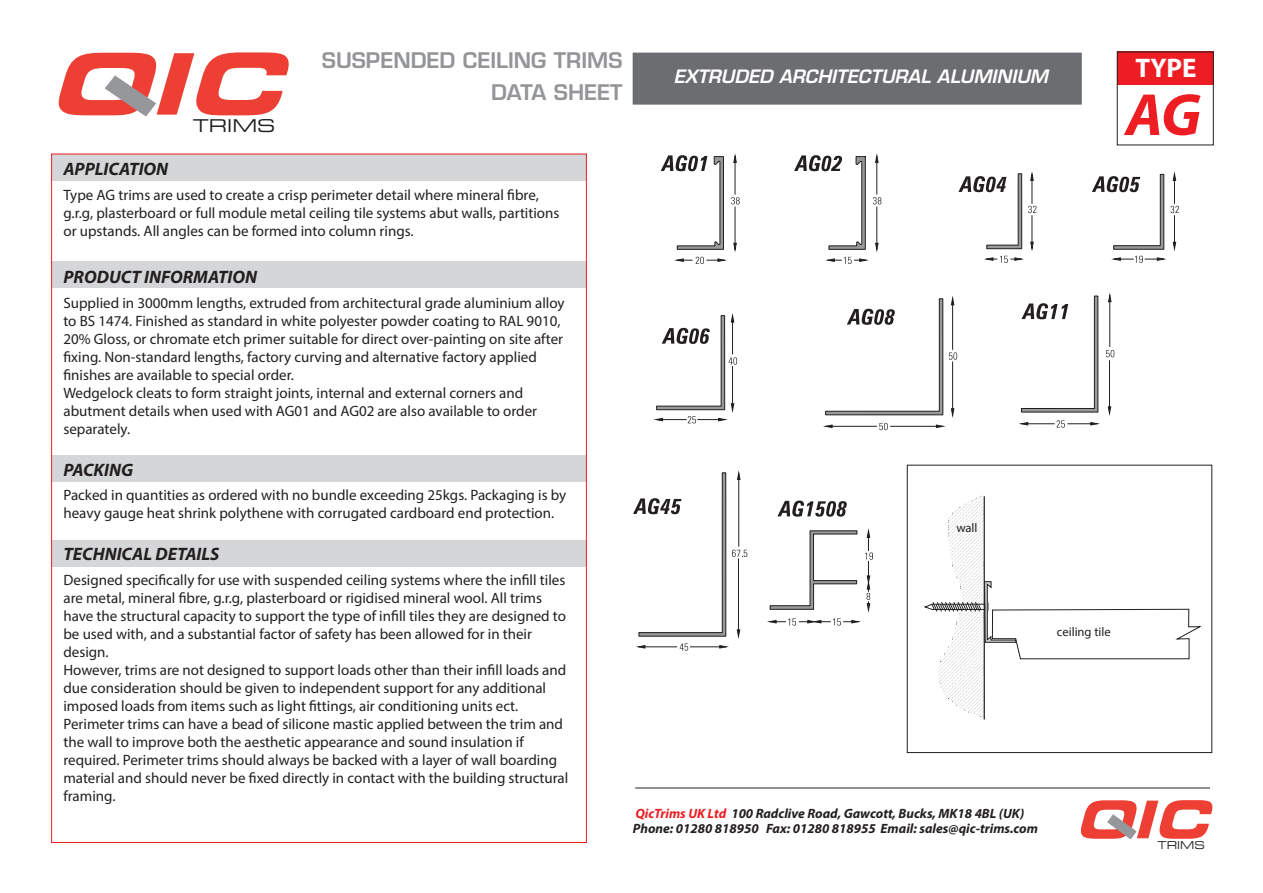
<style>
.page{position:relative;width:1263px;height:893px;background:#fff}
.page>*{position:absolute;margin:0;border:0;box-sizing:border-box;transform-origin:0 0}
.t1{font:italic 700 expanded 84.45px "Square 721 BT";color:#ee3f34;scale:1.07 1}
.t2{font:italic 700 60px "Myriad Pro";color:#ee1d23}
.t3{font:italic 700 expanded 51.75px "Square 721 BT";color:#ee3f34}
.t4{font:700 27px "Myriad Pro";color:#fff}
.t5{font:600 21px/31.2px "Eurostile LT Std";color:#939598;text-align:right}
.t6{font:italic 700 18px "Myriad Pro";color:#231f20}
.t7{font:italic 600 18px "Eurostile LT Std";color:#fff}
.t8{font:expanded 17.55px "Square 721 BT";color:#231f20;scale:1.07 1}
.t9{font:15px/18px "Myriad Pro";color:#231f20}
.t10{font:italic 700 13.5px/15px "Myriad Pro";color:#231f20}
.t11{font:12.6px "Myriad Pro";color:#231f20}
.t12{font:expanded 10.8px "Square 721 BT";color:#231f20}
.s1{color:#ee1d23}
</style>
<div class="page">
<div style="left:52px;top:154px;width:535px;height:27px;background:#d5d6d8"></div>
<div style="left:52px;top:261px;width:535px;height:27px;background:#d5d6d8"></div>
<div style="left:52px;top:455px;width:535px;height:27px;background:#d5d6d8"></div>
<div style="left:52px;top:540px;width:535px;height:27px;background:#d5d6d8"></div>
<div style="left:1117px;top:52px;width:97px;height:33px;background:#ee1d23"></div>
<div style="left:632px;top:52px;width:450px;height:53px;background:#6c6d70"></div>
<div style="left:632px;top:52px;width:451px;height:53px;border:1px solid #fff"></div>
<hr style="left:635px;top:788px;width:575px;height:1px;background:#231f20">
<svg style="left:660px;top:153px;width:222px;height:108px"></svg>
<svg style="left:661px;top:155px;width:63px;height:95px"></svg>
<svg style="left:677px;top:257px;width:47px;height:7px"></svg>
<hr style="left:735px;top:159px;width:1px;height:36px;background:#231f20">
<svg style="left:734px;top:243px;width:2px;height:7px"></svg>
<svg style="left:731px;top:197px;width:9px;height:7px"></svg>
<hr style="left:735px;top:207px;width:1px;height:37px;background:#231f20">
<svg style="left:828px;top:257px;width:38px;height:7px"></svg>
<hr style="left:876px;top:159px;width:1px;height:36px;background:#231f20">
<svg style="left:876px;top:243px;width:2px;height:7px"></svg>
<svg style="left:873px;top:197px;width:8px;height:7px"></svg>
<hr style="left:876px;top:207px;width:1px;height:37px;background:#231f20">
<svg style="left:794px;top:155px;width:72px;height:95px"></svg>
<svg style="left:653px;top:313px;width:85px;height:111px"></svg>
<svg style="left:958px;top:171px;width:221px;height:92px"></svg>
<svg style="left:823px;top:296px;width:135px;height:135px"></svg>
<svg style="left:769px;top:530px;width:89px;height:80px"></svg>
<svg style="left:865px;top:531px;width:8px;height:79px"></svg>
<svg style="left:769px;top:618px;width:89px;height:8px"></svg>
<hr style="left:641px;top:647px;width:36px;height:1px;background:#231f20">
<svg style="left:680px;top:643px;width:8px;height:8px"></svg>
<hr style="left:690px;top:647px;width:31px;height:1px;background:#231f20">
<svg style="left:777px;top:501px;width:70px;height:16px"></svg>
<svg style="left:633px;top:472px;width:114px;height:165px"></svg>
<svg style="left:1018px;top:292px;width:97px;height:136px"></svg>
<svg style="left:924px;top:495px;width:278px;height:225px"></svg>
<div style="left:907px;top:465px;width:305px;height:288px;border:1px solid #231f20"></div>
<svg style="left:105px;top:75px;width:51px;height:42px"></svg>
<svg style="left:1107px;top:814px;width:30px;height:26px"></svg>
<div style="left:1117px;top:52px;width:97px;height:93px;border:1px solid #231f20"></div>
<h1 class="t1" style="left:49px;top:53px;width:238px">QIC</h1>
<p class="t8" style="left:193px;top:120px;width:79px">TRIMS</p>
<h3 class="t5" style="left:322px;top:47px;width:302px">SUSPENDED CEILING TRIMS<br>DATA SHEET</h3>
<p class="t7" style="left:674px;top:70px;width:376px">EXTRUDED ARCHITECTURAL ALUMINIUM</p>
<h3 class="t4" style="left:1135px;top:58px;width:62px">TYPE</h3>
<h2 class="t2" style="left:1125px;top:92px;width:77px">AG</h2>
<p class="t6" style="left:63px;top:162px;width:106px">APPLICATION</p>
<p class="t9" style="left:63px;top:187px;width:497px">Type AG trims are used to create a crisp perimeter detail where mineral fibre, g.r.g, plasterboard or full module metal ceiling tile systems abut walls, partitions or upstands. All angles can be formed into column rings.</p>
<p class="t6" style="left:63px;top:270px;width:195px">PRODUCT INFORMATION</p>
<p class="t9" style="left:63px;top:295px;width:503px">Supplied in 3000mm lengths, extruded from architectural grade aluminium alloy to BS 1474. Finished as standard in white polyester powder coating to RAL 9010, 20% Gloss, or chromate etch primer suitable for direct over-painting on site after fixing. Non-standard lengths, factory curving and alternative factory applied finishes are available to special order.<br>Wedgelock cleats to form straight joints, internal and external corners and abutment details when used with AG01 and AG02 are also available to order separately.</p>
<p class="t6" style="left:63px;top:463px;width:71px">PACKING</p>
<p class="t9" style="left:63px;top:487px;width:504px">Packed in quantities as ordered with no bundle exceeding 25kgs. Packaging is by heavy gauge heat shrink polythene with corrugated cardboard end protection.</p>
<p class="t6" style="left:63px;top:547px;width:157px">TECHNICAL DETAILS</p>
<p class="t9" style="left:63px;top:572px;width:506px">Designed specifically for use with suspended ceiling systems where the infill tiles are metal, mineral fibre, g.r.g, plasterboard or rigidised mineral wool. All trims have the structural capacity to support the type of infill tiles they are designed to be used with, and a substantial factor of safety has been allowed for in their design.<br>However, trims are not designed to support loads other than their infill loads and due consideration should be given to independent support for any additional imposed loads from items such as light fittings, air conditioning units ect.<br>Perimeter trims can have a bead of silicone mastic applied between the trim and the wall to improve both the aesthetic appearance and sound insulation if required. Perimeter trims should always be backed with a layer of wall boarding material and should never be fixed directly in contact with the building structural framing.</p>
<p class="t11" style="left:956px;top:523px;width:23px">wall</p>
<p class="t11" style="left:1057px;top:627px;width:55px">ceiling tile</p>
<p class="t10" style="left:633px;top:807px;width:407px"><span class="s1">QicTrims UK Ltd</span> 100 Radclive Road, Gawcott, Bucks, MK18 4BL (UK)<br>Phone: 01280 818950 Fax: 01280 818955 Email: sales@qic-trims.com</p>
<h3 class="t3" style="left:1075px;top:801px;width:147px">QIC</h3>
<p class="t12" style="left:1157px;top:841px;width:49px">TRIMS</p>
</div>
